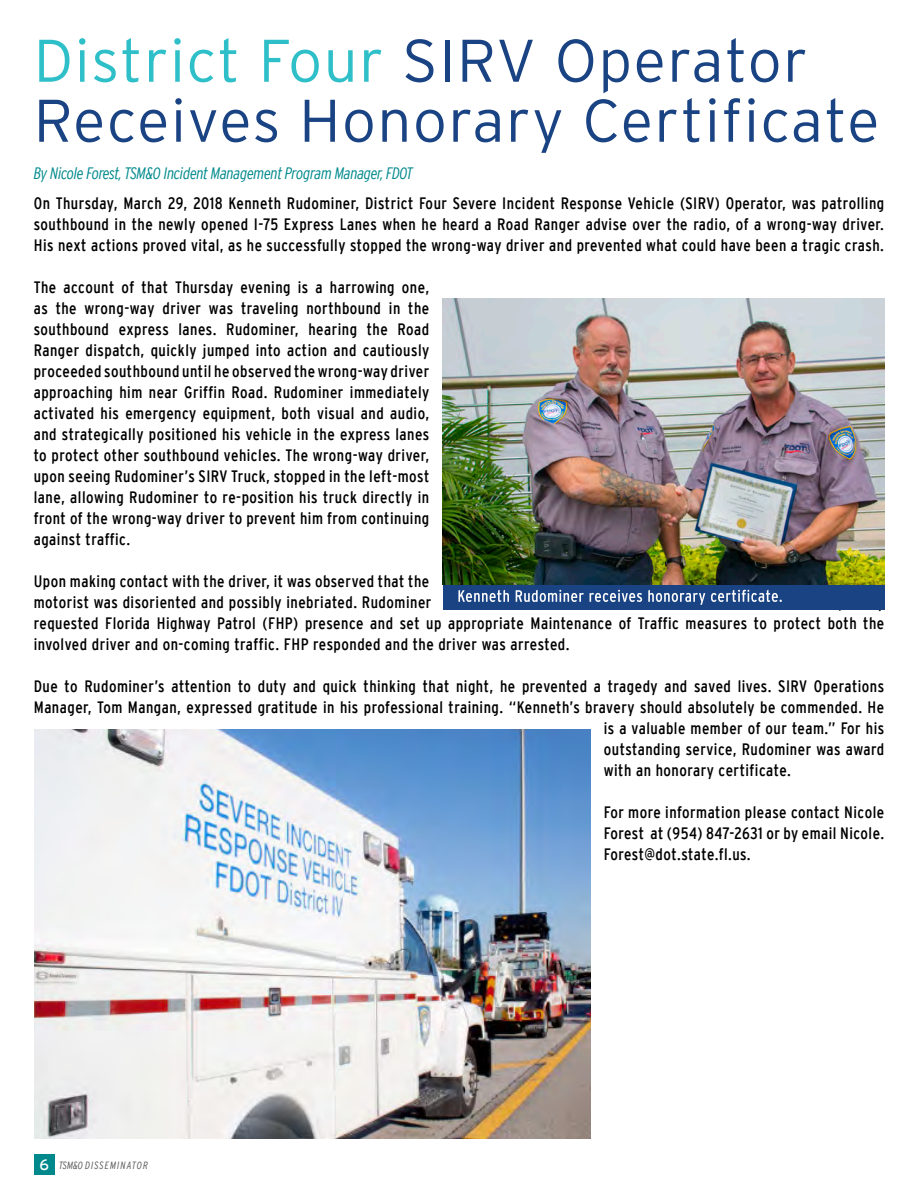
<style>
.page{position:relative;width:918px;height:1188px;background:#fff}
.page>*{position:absolute;margin:0;border:0;box-sizing:border-box;transform-origin:0 0}
.t1{font:300 60px/60px "Interstate";letter-spacing:.025em;color:#1a4383}
.t2{font:condensed 16.5px/21px "Interstate";letter-spacing:.03em;color:#000;text-align:justify}
.t3{font:italic 300 condensed 16.5px "Interstate";letter-spacing:-.02em;color:#00898c}
.t4{font:italic 300 condensed 10.5px "Interstate";letter-spacing:.1em;color:#57585a}
.s1{color:#2ebfc9}
.s2{font-weight:400;font-style:normal;font-stretch:normal;font-size:15px;color:#fff}
</style>
<div class="page">
<div style="left:34px;top:1154px;width:20px;height:21px;background:#00898c"></div>
<img style="left:34px;top:729px;width:556px;height:410px">
<div style="left:443px;top:577px;width:441px;height:33px;background:#1a4383"></div>
<img style="left:443px;top:299px;width:441px;height:286px">
<svg style="left:458px;top:590px;width:324px;height:15px"></svg>
<p class="t1" style="left:34px;top:30px;width:847px"><span class="s1">District Four</span> SIRV Operator<br>Receives Honorary Certificate</p>
<p class="t3" style="left:34px;top:164px;width:381px">By Nicole Forest, TSM&amp;O Incident Management Program Manager, FDOT</p>
<p class="t2" style="left:34px;top:193px;width:852px">On Thursday, March 29, 2018 Kenneth Rudominer, District Four Severe Incident Response Vehicle (SIRV) Operator, was patrolling southbound in the newly opened I-75 Express Lanes when he heard a Road Ranger advise over the radio, of a wrong-way driver.<br>His next actions proved vital, as he successfully stopped the wrong-way driver and prevented what could have been a tragic crash.</p>
<p class="t2" style="left:34px;top:277px;width:397px">The account of that Thursday evening is a harrowing one, as the wrong-way driver was traveling northbound in the southbound express lanes. Rudominer, hearing the Road Ranger dispatch, quickly jumped into action and cautiously proceeded southbound until he observed the wrong-way driver approaching him near Griffin Road. Rudominer immediately activated his emergency equipment, both visual and audio, and strategically positioned his vehicle in the express lanes to protect other southbound vehicles. The wrong-way driver, upon seeing Rudominer’s SIRV Truck, stopped in the left-most lane, allowing Rudominer to re-position his truck directly in front of the wrong-way driver to prevent him from continuing against traffic.</p>
<p class="t2" style="left:34px;top:571px;width:852px;text-align:left">Upon making contact with the driver, it was observed that the<br>motorist was disoriented and possibly inebriated. Rudominer<br>requested Florida Highway Patrol (FHP) presence and set up appropriate Maintenance of Traffic measures to protect both the involved driver and on-coming traffic. FHP responded and the driver was arrested.</p>
<p class="t2" style="left:34px;top:676px;width:852px">Due to Rudominer’s attention to duty and quick thinking that night, he prevented a tragedy and saved lives. SIRV Operations</p>
<p class="t2" style="left:34px;top:697px;width:852px">Manager, Tom Mangan, expressed gratitude in his professional training. “Kenneth’s bravery should absolutely be commended. He</p>
<p class="t2" style="left:604px;top:718px;width:282px">is a valuable member of our team.” For his</p>
<p class="t2" style="left:604px;top:739px;width:282px">outstanding service, Rudominer was award</p>
<p class="t2" style="left:604px;top:760px;width:189px">with an honorary certificate.</p>
<p class="t2" style="left:604px;top:802px;width:282px">For more information please contact Nicole Forest at (954) 847-2631 or by email Nicole.<br>Forest@dot.state.fl.us.</p>
<p class="t4" style="left:39px;top:1159px;width:110px"><span class="s2">6</span> TSM&amp;O DISSEMINATOR</p>
</div>
